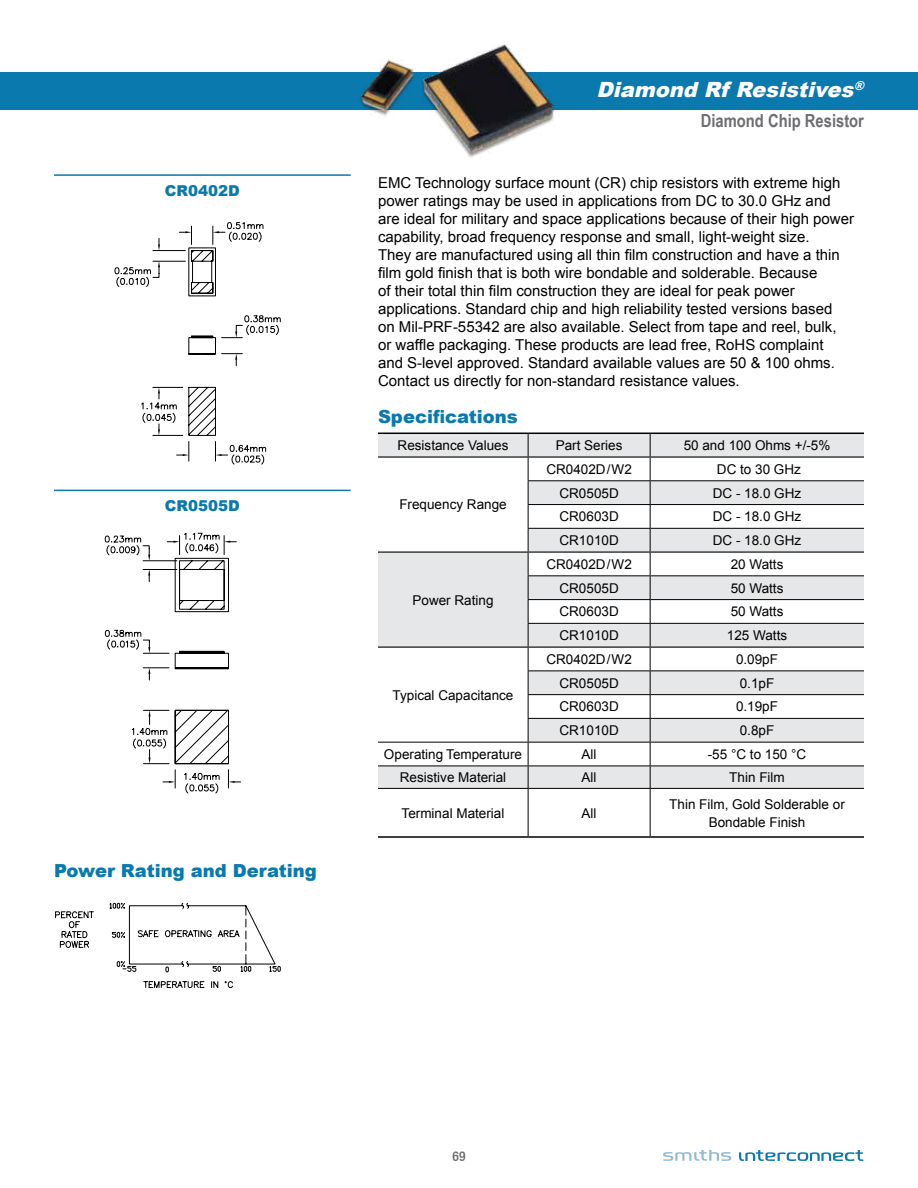
<style>
.page{position:relative;width:918px;height:1188px;background:#fff}
.page>*{position:absolute;margin:0;border:0;box-sizing:border-box;transform-origin:0 0}
.t1{font:italic 900 21px "Arial";color:#fff}
.t2{font:900 18px "Arial";color:#0979ae}
.t3{font:700 18px "Arial Narrow";color:#6d6e71}
.t4{font:15px/18px "Arial";color:#000}
.t5{font:900 15px "Arial";color:#0979ae}
.t6{font:13.5px/18px "Arial";color:#000;text-align:center}
.t7{font:500 condensed 13.5px "Helvetica Neue LT";color:#6d6e71}
</style>
<div class="page">
<div style="left:0;top:72px;width:918px;height:37px;background:#0979ae"></div>
<svg style="left:663px;top:1150px;width:200px;height:11px"></svg>
<div style="left:378px;top:434px;width:486px;height:22px;background:#e6e7e8"></div>
<svg style="left:378px;top:458px;width:486px;height:378px"></svg>
<hr style="left:378px;top:433px;width:150px;height:1px;background:#000">
<hr style="left:528px;top:433px;width:122px;height:1px;background:#000">
<hr style="left:650px;top:433px;width:214px;height:1px;background:#000">
<hr style="left:378px;top:836px;width:150px;height:2px;background:#000">
<hr style="left:528px;top:836px;width:122px;height:2px;background:#000">
<hr style="left:650px;top:836px;width:214px;height:2px;background:#000">
<hr style="left:528px;top:480px;width:122px;height:1px;background:#000">
<hr style="left:650px;top:480px;width:214px;height:1px;background:#000">
<hr style="left:528px;top:504px;width:122px;height:1px;background:#000">
<hr style="left:650px;top:504px;width:214px;height:1px;background:#000">
<hr style="left:528px;top:528px;width:122px;height:1px;background:#000">
<hr style="left:650px;top:528px;width:214px;height:1px;background:#000">
<hr style="left:528px;top:575px;width:122px;height:1px;background:#000">
<hr style="left:650px;top:575px;width:214px;height:1px;background:#000">
<hr style="left:528px;top:599px;width:122px;height:1px;background:#000">
<hr style="left:650px;top:599px;width:214px;height:1px;background:#000">
<hr style="left:528px;top:623px;width:122px;height:1px;background:#000">
<hr style="left:650px;top:623px;width:214px;height:1px;background:#000">
<hr style="left:528px;top:670px;width:122px;height:1px;background:#000">
<hr style="left:650px;top:670px;width:214px;height:1px;background:#000">
<hr style="left:528px;top:694px;width:122px;height:1px;background:#000">
<hr style="left:650px;top:694px;width:214px;height:1px;background:#000">
<hr style="left:528px;top:718px;width:122px;height:1px;background:#000">
<hr style="left:650px;top:718px;width:214px;height:1px;background:#000">
<hr style="left:378px;top:742px;width:150px;height:1px;background:#000">
<hr style="left:528px;top:742px;width:122px;height:1px;background:#000">
<hr style="left:650px;top:742px;width:214px;height:1px;background:#000">
<hr style="left:378px;top:766px;width:150px;height:1px;background:#000">
<hr style="left:528px;top:766px;width:122px;height:1px;background:#000">
<svg style="left:528px;top:434px;width:1px;height:354px"></svg>
<hr style="left:650px;top:766px;width:214px;height:1px;background:#000">
<svg style="left:650px;top:434px;width:1px;height:354px"></svg>
<hr style="left:378px;top:788px;width:150px;height:1px;background:#000">
<hr style="left:528px;top:788px;width:122px;height:1px;background:#000">
<hr style="left:528px;top:789px;width:1px;height:47px;background:#000">
<hr style="left:650px;top:788px;width:214px;height:1px;background:#000">
<hr style="left:650px;top:789px;width:1px;height:47px;background:#000">
<hr style="left:378px;top:552px;width:150px;height:1px;background:#000">
<hr style="left:528px;top:552px;width:122px;height:1px;background:#000">
<hr style="left:650px;top:552px;width:214px;height:1px;background:#000">
<hr style="left:378px;top:647px;width:150px;height:1px;background:#000">
<hr style="left:528px;top:647px;width:122px;height:1px;background:#000">
<hr style="left:650px;top:647px;width:214px;height:1px;background:#000">
<hr style="left:378px;top:456px;width:150px;height:2px;background:#000">
<hr style="left:528px;top:456px;width:122px;height:2px;background:#000">
<hr style="left:650px;top:456px;width:214px;height:2px;background:#000">
<hr style="left:54px;top:174px;width:297px;height:2px;background:#0979ae">
<svg style="left:115px;top:222px;width:166px;height:243px"></svg>
<hr style="left:54px;top:490px;width:297px;height:1px;background:#0979ae">
<svg style="left:105px;top:532px;width:136px;height:262px"></svg>
<img style="left:335px;top:41px;width:250px;height:117px">
<svg style="left:55px;top:902px;width:226px;height:87px"></svg>
<p class="t5" style="left:165px;top:180px;width:77px">CR0402D</p>
<p class="t5" style="left:165px;top:495px;width:77px">CR0505D</p>
<p class="t2" style="left:54px;top:857px;width:264px">Power Rating and Derating</p>
<h1 class="t1" style="left:597px;top:74px;width:273px">Diamond Rf Resistives<sup>®</sup></h1>
<p class="t3" style="left:701px;top:107px;width:165px">Diamond Chip Resistor</p>
<p class="t4" style="left:378px;top:174px;width:478px">EMC Technology surface mount (CR) chip resistors with extreme high power ratings may be used in applications from DC to 30.0 GHz and are ideal for military and space applications because of their high power capability, broad frequency response and small, light-weight size.<br>They are manufactured using all thin film construction and have a thin film gold finish that is both wire bondable and solderable. Because<br>of their total thin film construction they are ideal for peak power applications. Standard chip and high reliability tested versions based<br>on Mil-PRF-55342 are also available. Select from tape and reel, bulk,<br>or waffle packaging. These products are lead free, RoHS complaint<br>and S-level approved. Standard available values are 50 &amp; 100 ohms.<br>Contact us directly for non-standard resistance values.</p>
<p class="t2" style="left:378px;top:404px;width:141px">Specifications</p>
<p class="t6" style="left:398px;top:436px;width:112px">Resistance Values</p>
<p class="t6" style="left:556px;top:436px;width:68px">Part Series</p>
<p class="t6" style="left:684px;top:436px;width:148px">50 and 100 Ohms +/-5%</p>
<p class="t6" style="left:399px;top:496px;width:109px">Frequency Range</p>
<p class="t6" style="left:413px;top:591px;width:83px">Power Rating</p>
<p class="t6" style="left:393px;top:686px;width:122px">Typical Capacitance</p>
<p class="t6" style="left:546px;top:460px;width:87px">CR0402D/W2</p>
<p class="t6" style="left:717px;top:460px;width:86px">DC to 30 GHz</p>
<p class="t6" style="left:559px;top:484px;width:61px">CR0505D</p>
<p class="t6" style="left:713px;top:484px;width:90px">DC - 18.0 GHz</p>
<p class="t6" style="left:559px;top:508px;width:61px">CR0603D</p>
<p class="t6" style="left:713px;top:508px;width:90px">DC - 18.0 GHz</p>
<p class="t6" style="left:559px;top:531px;width:61px">CR1010D</p>
<p class="t6" style="left:713px;top:531px;width:90px">DC - 18.0 GHz</p>
<p class="t6" style="left:546px;top:555px;width:87px">CR0402D/W2</p>
<p class="t6" style="left:731px;top:555px;width:54px">20 Watts</p>
<p class="t6" style="left:559px;top:579px;width:61px">CR0505D</p>
<p class="t6" style="left:731px;top:579px;width:54px">50 Watts</p>
<p class="t6" style="left:559px;top:603px;width:61px">CR0603D</p>
<p class="t6" style="left:731px;top:603px;width:54px">50 Watts</p>
<p class="t6" style="left:559px;top:626px;width:61px">CR1010D</p>
<p class="t6" style="left:727px;top:626px;width:62px">125 Watts</p>
<p class="t6" style="left:546px;top:650px;width:87px">CR0402D/W2</p>
<p class="t6" style="left:736px;top:650px;width:44px">0.09pF</p>
<p class="t6" style="left:559px;top:674px;width:61px">CR0505D</p>
<p class="t6" style="left:740px;top:674px;width:36px">0.1pF</p>
<p class="t6" style="left:559px;top:698px;width:61px">CR0603D</p>
<p class="t6" style="left:736px;top:698px;width:44px">0.19pF</p>
<p class="t6" style="left:559px;top:721px;width:61px">CR1010D</p>
<p class="t6" style="left:740px;top:721px;width:36px">0.8pF</p>
<p class="t6" style="left:384px;top:745px;width:140px">Operating Temperature</p>
<p class="t6" style="left:582px;top:745px;width:16px">All</p>
<p class="t6" style="left:708px;top:745px;width:100px">-55 °C to 150 °C</p>
<p class="t6" style="left:400px;top:768px;width:108px">Resistive Material</p>
<p class="t6" style="left:582px;top:768px;width:16px">All</p>
<p class="t6" style="left:729px;top:768px;width:57px">Thin Film</p>
<p class="t6" style="left:402px;top:804px;width:104px">Terminal Material</p>
<p class="t6" style="left:582px;top:804px;width:16px">All</p>
<p class="t6" style="left:669px;top:795px;width:177px">Thin Film, Gold Solderable or<br>Bondable Finish</p>
<p class="t7" style="left:453px;top:1148px;width:14px">69</p>
</div>
